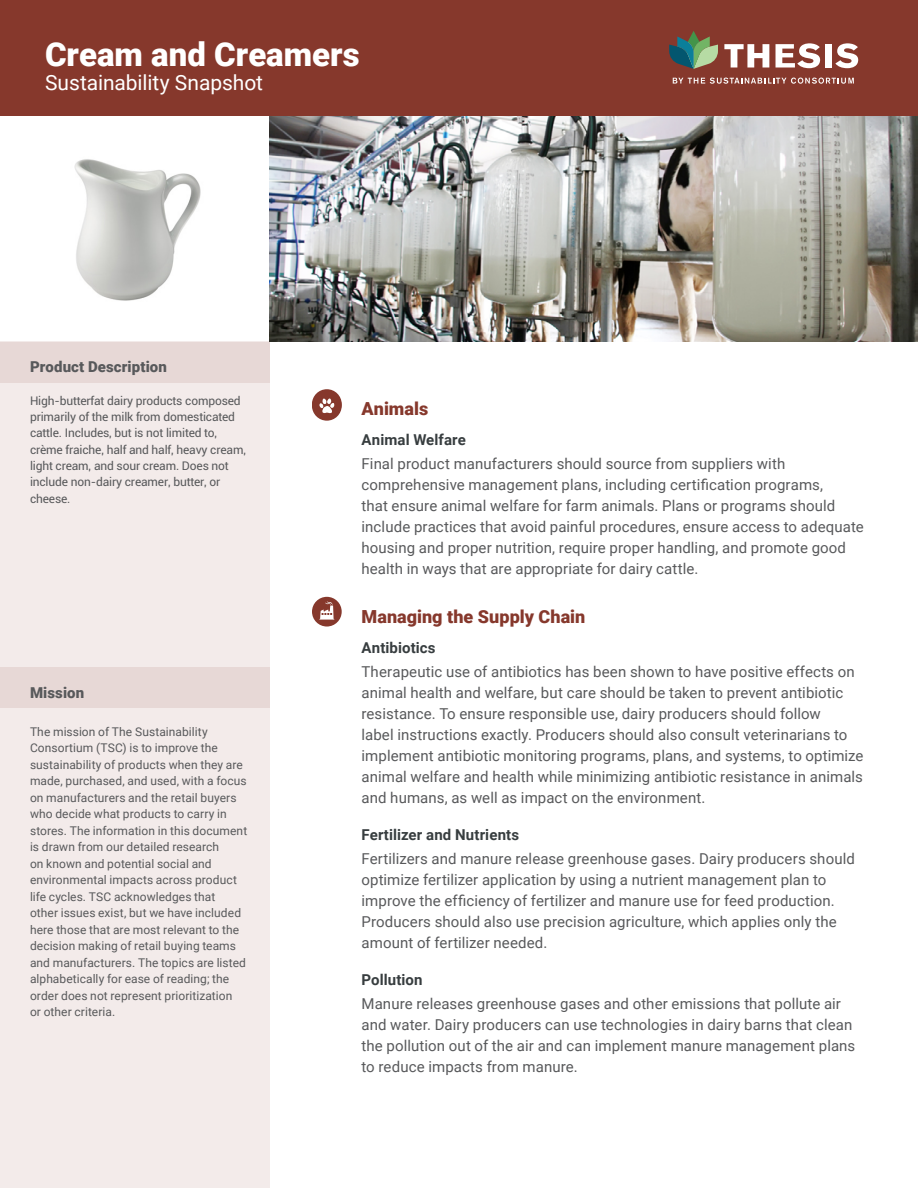
<style>
.page{position:relative;width:918px;height:1188px;background:#fff}
.page>*{position:absolute;margin:0;border:0;box-sizing:border-box;transform-origin:0 0}
.t1{font:900 33px "Roboto";color:#fff}
.t2{font:21px "Roboto";letter-spacing:-.005em;color:#fff}
.t3{font:900 18px "Roboto";color:#86382c}
.t4{font:15px/21px "Roboto";letter-spacing:.005em;color:#58595b}
.t5{font:700 15px "Roboto";letter-spacing:.005em;color:#373d3f}
.t6{font:900 15px "Roboto";letter-spacing:.01em;color:#58595b}
.t7{font:12px/16.5px "Roboto";letter-spacing:.005em;color:#58595b}
.t8{font:12px/16.4px "Roboto";letter-spacing:-.01em;color:#58595b}
</style>
<div class="page">
<div style="left:0;top:342px;width:269px;height:846px;background:#f3ebea"></div>
<div style="left:0;top:342px;width:269px;height:40px;background:#e7d8d6"></div>
<svg style="left:312px;top:389px;width:30px;height:30px"></svg>
<div style="left:0;top:667px;width:269px;height:41px;background:#e7d8d6"></div>
<img style="left:269px;top:116px;width:649px;height:226px">
<div style="left:312px;top:597px;width:30px;height:30px;background:#86382c;border-radius:50%"></div>
<svg style="left:319px;top:601px;width:15px;height:19px"></svg>
<div style="left:312px;top:391px;width:30px;height:30px;background:#86382c;border-radius:50%"></div>
<svg style="left:319px;top:398px;width:16px;height:15px"></svg>
<div style="left:0;top:0;width:918px;height:116px;background:#86382c"></div>
<svg style="left:673px;top:78px;width:181px;height:6px"></svg>
<svg style="left:724px;top:44px;width:45px;height:24px"></svg>
<svg style="left:776px;top:43px;width:44px;height:25px"></svg>
<div style="left:825px;top:44px;width:6px;height:24px;background:#fff"></div>
<svg style="left:835px;top:43px;width:23px;height:25px"></svg>
<svg style="left:669px;top:31px;width:49px;height:38px"></svg>
<img style="left:74px;top:159px;width:127px;height:142px">
<h1 class="t1" style="left:45px;top:31px;width:316px">Cream and Creamers</h1>
<h2 class="t2" style="left:45px;top:68px;width:220px">Sustainability Snapshot</h2>
<p class="t6" style="left:30px;top:356px;width:138px">Product Description</p>
<p class="t8" style="left:30px;top:392px;width:218px">High-butterfat dairy products composed primarily of the milk from domesticated cattle. Includes, but is not limited to, crème fraiche, half and half, heavy cream, light cream, and sour cream. Does not include non-dairy creamer, butter, or cheese.</p>
<p class="t6" style="left:30px;top:682px;width:56px">Mission</p>
<p class="t7" style="left:30px;top:723px;width:219px">The mission of The Sustainability Consortium (TSC) is to improve the sustainability of products when they are made, purchased, and used, with a focus on manufacturers and the retail buyers who decide what products to carry in stores. The information in this document is drawn from our detailed research<br>on known and potential social and environmental impacts across product life cycles. TSC acknowledges that<br>other issues exist, but we have included here those that are most relevant to the decision making of retail buying teams and manufacturers. The topics are listed alphabetically for ease of reading; the order does not represent prioritization<br>or other criteria.</p>
<p class="t3" style="left:362px;top:396px;width:68px">Animals</p>
<p class="t5" style="left:362px;top:430px;width:106px">Animal Welfare</p>
<p class="t4" style="left:362px;top:453px;width:504px">Final product manufacturers should source from suppliers with comprehensive management plans, including certification programs,<br>that ensure animal welfare for farm animals. Plans or programs should include practices that avoid painful procedures, ensure access to adequate housing and proper nutrition, require proper handling, and promote good health in ways that are appropriate for dairy cattle.</p>
<p class="t3" style="left:362px;top:604px;width:225px">Managing the Supply Chain</p>
<p class="t5" style="left:362px;top:637px;width:76px">Antibiotics</p>
<p class="t4" style="left:362px;top:660px;width:503px">Therapeutic use of antibiotics has been shown to have positive effects on animal health and welfare, but care should be taken to prevent antibiotic resistance. To ensure responsible use, dairy producers should follow<br>label instructions exactly. Producers should also consult veterinarians to implement antibiotic monitoring programs, plans, and systems, to optimize animal welfare and health while minimizing antibiotic resistance in animals and humans, as well as impact on the environment.</p>
<p class="t5" style="left:362px;top:824px;width:159px">Fertilizer and Nutrients</p>
<p class="t4" style="left:362px;top:847px;width:495px">Fertilizers and manure release greenhouse gases. Dairy producers should optimize fertilizer application by using a nutrient management plan to improve the efficiency of fertilizer and manure use for feed production.<br>Producers should also use precision agriculture, which applies only the amount of fertilizer needed.</p>
<p class="t5" style="left:362px;top:969px;width:63px">Pollution</p>
<p class="t4" style="left:362px;top:993px;width:495px">Manure releases greenhouse gases and other emissions that pollute air and water. Dairy producers can use technologies in dairy barns that clean the pollution out of the air and can implement manure management plans to reduce impacts from manure.</p>
</div>
